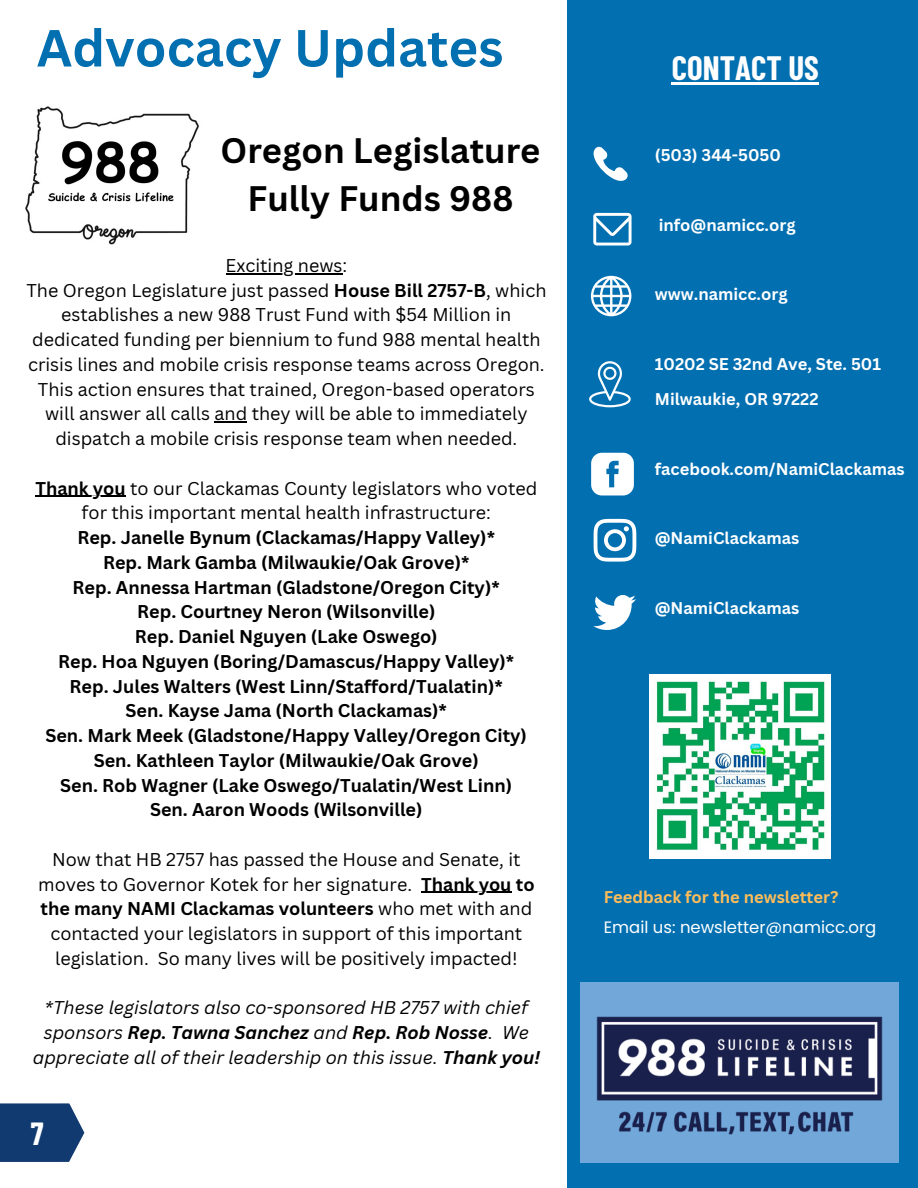
<style>
.page{position:relative;width:918px;height:1188px;background:#fff}
.page>*{position:absolute;margin:0;border:0;box-sizing:border-box;transform-origin:0 0}
.t1{font:700 51px "Canva Sans";color:#026fb1}
.t2{font:700 34.5px/47.2px "Canva Sans";color:#000;text-align:center}
.t3{font:700 33px "Barlow Condensed";color:#fff}
.t4{font:700 31.2px "Barlow Condensed";color:#fff}
.t5{font:18px/24.8px "Canva Sans";color:#000;text-align:center}
.t6{font:700 18px "Canva Sans";color:#000}
.t7{font:italic 18px/24.8px "Canva Sans";color:#000;text-align:center}
.t8{font:700 16.5px "Canva Sans";color:#fff}
.t9{font:16.5px "Poppins";color:#fff}
.t10{font:700 16.5px "Canva Sans";color:#ffbd59}
.s1{font-weight:700}
</style>
<div class="page">
<div style="left:567px;top:0;width:351px;height:1188px;background:#026fb1"></div>
<svg style="left:0;top:1103px;width:84px;height:59px;background:#274d7d"></svg>
<svg style="left:593px;top:146px;width:35px;height:35px"></svg>
<svg style="left:593px;top:213px;width:39px;height:33px"></svg>
<svg style="left:591px;top:276px;width:40px;height:40px"></svg>
<svg style="left:589px;top:361px;width:42px;height:46px"></svg>
<svg style="left:591px;top:453px;width:43px;height:42px;background:#d6e8f2"></svg>
<svg style="left:594px;top:519px;width:42px;height:43px"></svg>
<svg style="left:593px;top:595px;width:43px;height:35px"></svg>
<img style="left:649px;top:675px;width:181px;height:183px">
<img style="left:25px;top:106px;width:174px;height:139px">
<img style="left:581px;top:982px;width:318px;height:180px">
<hr style="left:226px;top:273px;width:117px;height:1px;background:#000">
<hr style="left:215px;top:422px;width:32px;height:1px;background:#000">
<hr style="left:35px;top:496px;width:91px;height:1px;background:#000">
<hr style="left:421px;top:892px;width:91px;height:1px;background:#000">
<hr style="left:672px;top:82px;width:147px;height:2px;background:#fff">
<p class="t1" style="left:37px;top:12px;width:468px">Advocacy Updates</p>
<p class="t2" style="left:221px;top:126px;width:321px">Oregon Legislature<br>Fully Funds 988</p>
<p class="t5" style="left:226px;top:253px;width:123px">Exciting news:</p>
<p class="t5" style="left:26px;top:277px;width:522px">The Oregon Legislature just passed <span class="s1">House Bill 2757-B</span>, which establishes a new 988 Trust Fund with $54 Million in dedicated funding per biennium to fund 988 mental health crisis lines and mobile crisis response teams across Oregon.<br>This action ensures that trained, Oregon-based operators will answer all calls and they will be able to immediately dispatch a mobile crisis response team when needed.</p>
<p class="t5" style="left:35px;top:475px;width:503px"><span class="s1">Thank you</span> to our Clackamas County legislators who voted for this important mental health infrastructure:</p>
<p class="t6" style="left:77px;top:525px;width:419px">Rep. Janelle Bynum (Clackamas/Happy Valley)*</p>
<p class="t6" style="left:103px;top:550px;width:368px">Rep. Mark Gamba (Milwaukie/Oak Grove)*</p>
<p class="t6" style="left:73px;top:575px;width:429px">Rep. Annessa Hartman (Gladstone/Oregon City)*</p>
<p class="t6" style="left:137px;top:599px;width:300px">Rep. Courtney Neron (Wilsonville)</p>
<p class="t6" style="left:135px;top:624px;width:304px">Rep. Daniel Nguyen (Lake Oswego)</p>
<p class="t6" style="left:58px;top:649px;width:457px">Rep. Hoa Nguyen (Boring/Damascus/Happy Valley)*</p>
<p class="t6" style="left:70px;top:674px;width:435px">Rep. Jules Walters (West Linn/Stafford/Tualatin)*</p>
<p class="t6" style="left:126px;top:698px;width:323px">Sen. Kayse Jama (North Clackamas)*</p>
<p class="t6" style="left:45px;top:723px;width:483px">Sen. Mark Meek (Gladstone/Happy Valley/Oregon City)</p>
<p class="t6" style="left:94px;top:748px;width:387px">Sen. Kathleen Taylor (Milwaukie/Oak Grove)</p>
<p class="t6" style="left:60px;top:773px;width:454px">Sen. Rob Wagner (Lake Oswego/Tualatin/West Linn)</p>
<p class="t6" style="left:150px;top:797px;width:274px">Sen. Aaron Woods (Wilsonville)</p>
<p class="t5" style="left:38px;top:847px;width:498px">Now that HB 2757 has passed the House and Senate, it moves to Governor Kotek for her signature. <span class="s1">Thank you to the many NAMI Clackamas volunteers</span> who met with and contacted your legislators in support of this important legislation. So many lives will be positively impacted!</p>
<p class="t7" style="left:33px;top:995px;width:509px">*These legislators also co-sponsored HB 2757 with chief sponsors <span class="s1">Rep. Tawna Sanchez</span> and <span class="s1">Rep. Rob Nosse</span>. We appreciate all of their leadership on this issue. <span class="s1">Thank you!</span></p>
<p class="t4" style="left:31px;top:1114px;width:14px">7</p>
<p class="t3" style="left:672px;top:47px;width:149px">CONTACT US</p>
<p class="t8" style="left:655px;top:143px;width:128px">(503) 344-5050</p>
<p class="t8" style="left:659px;top:213px;width:138px">info@namicc.org</p>
<p class="t8" style="left:655px;top:283px;width:134px">www.namicc.org</p>
<p class="t8" style="left:655px;top:352px;width:228px">10202 SE 32nd Ave, Ste. 501</p>
<p class="t8" style="left:655px;top:387px;width:165px">Milwaukie, OR 97222</p>
<p class="t8" style="left:655px;top:457px;width:251px">facebook.com/NamiClackamas</p>
<p class="t8" style="left:655px;top:527px;width:146px">@NamiClackamas</p>
<p class="t8" style="left:655px;top:597px;width:146px">@NamiClackamas</p>
<p class="t10" style="left:604px;top:885px;width:236px">Feedback for the newsletter?</p>
<p class="t9" style="left:604px;top:916px;width:274px">Email us: newsletter@namicc.org</p>
</div>
